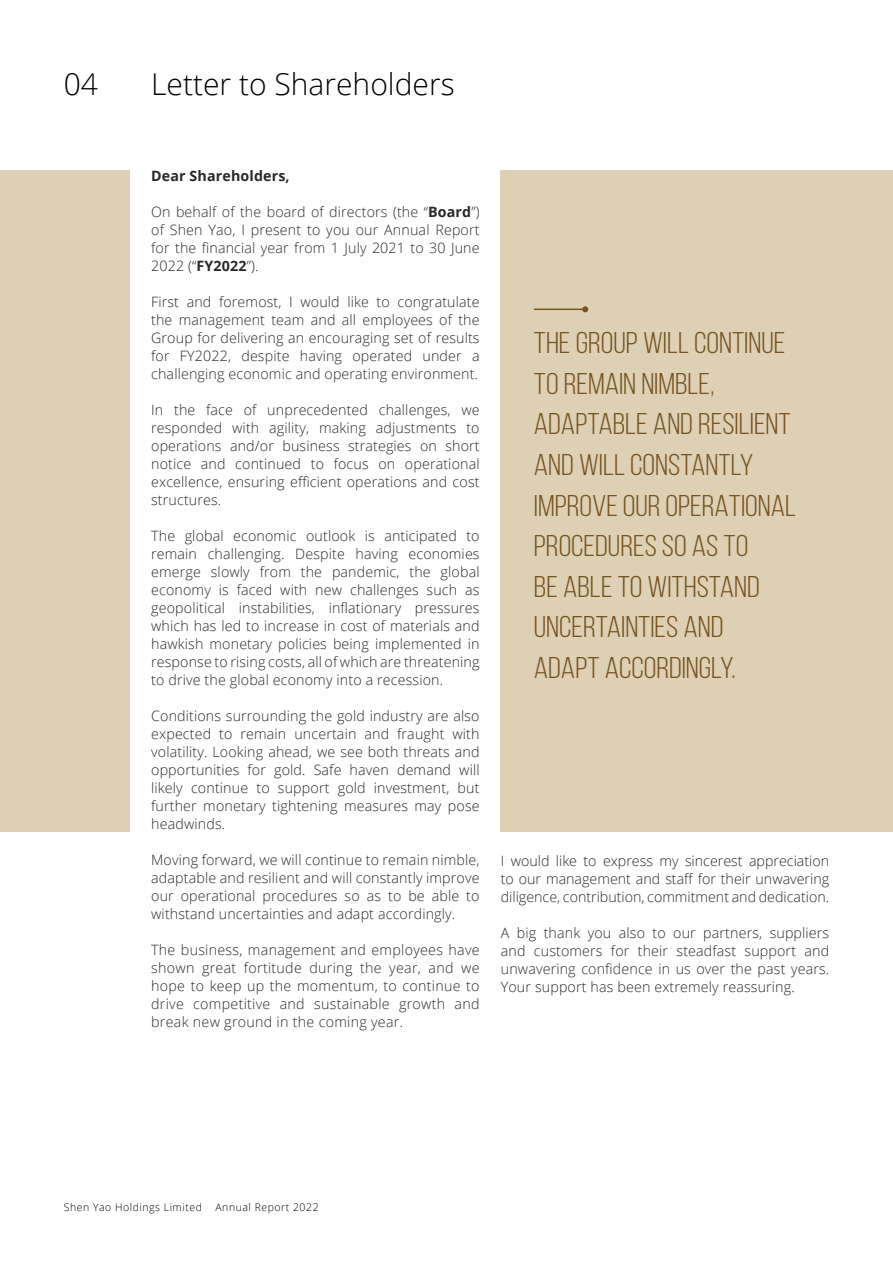
<style>
.page{position:relative;width:893px;height:1263px;background:#fff}
.page>*{position:absolute;margin:0;border:0;box-sizing:border-box;transform-origin:0 0}
.t1{font:30px/40.5px "Bebas Neue";color:#755422;scale:1.1 1}
.t2{font:300 30px "Open Sans";color:#000}
.t3{font:300 14.25px/18px "Open Sans";letter-spacing:.01em;color:#292829;text-align:justify}
.t4{font:700 14.25px "Open Sans";letter-spacing:.01em;color:#292829}
.t5{font:300 10.5px "Open Sans";letter-spacing:.05em;color:#000}
.s1{font-weight:700}
</style>
<div class="page">
<div style="left:501px;top:170px;width:392px;height:661px;background:#ded0b5"></div>
<div style="left:0;top:170px;width:130px;height:661px;background:#ded0b5"></div>
<hr style="left:534px;top:309px;width:51px;height:1px;background:#755422">
<svg style="left:582px;top:306px;width:6px;height:6px"></svg>
<h1 class="t2" style="left:64px;top:64px;width:36px">04</h1>
<h1 class="t2" style="left:151px;top:64px;width:305px">Letter to Shareholders</h1>
<p class="t4" style="left:151px;top:166px;width:140px">Dear Shareholders,</p>
<p class="t3" style="left:151px;top:202px;width:330px">On behalf of the board of directors (the “<span class="s1">Board</span>”) of Shen Yao, I present to you our Annual Report for the financial year from 1 July 2021 to 30 June 2022 (“<span class="s1">FY2022</span>”).</p>
<p class="t3" style="left:151px;top:292px;width:330px">First and foremost, I would like to congratulate the management team and all employees of the Group for delivering an encouraging set of results for FY2022, despite having operated under a challenging economic and operating environment.</p>
<p class="t3" style="left:151px;top:400px;width:330px">In the face of unprecedented challenges, we responded with agility, making adjustments to operations and/or business strategies on short notice and continued to focus on operational excellence, ensuring efficient operations and cost structures.</p>
<p class="t3" style="left:151px;top:526px;width:330px">The global economic outlook is anticipated to remain challenging. Despite having economies emerge slowly from the pandemic, the global economy is faced with new challenges such as geopolitical instabilities, inflationary pressures which has led to increase in cost of materials and hawkish monetary policies being implemented in response to rising costs, all of which are threatening to drive the global economy into a recession.</p>
<p class="t3" style="left:151px;top:706px;width:330px">Conditions surrounding the gold industry are also expected to remain uncertain and fraught with volatility. Looking ahead, we see both threats and opportunities for gold. Safe haven demand will likely continue to support gold investment, but further monetary tightening measures may pose headwinds.</p>
<p class="t3" style="left:151px;top:850px;width:330px">Moving forward, we will continue to remain nimble, adaptable and resilient and will constantly improve our operational procedures so as to be able to withstand uncertainties and adapt accordingly.</p>
<p class="t3" style="left:151px;top:940px;width:330px">The business, management and employees have shown great fortitude during the year, and we hope to keep up the momentum, to continue to drive competitive and sustainable growth and break new ground in the coming year.</p>
<h1 class="t1" style="left:534px;top:323px;width:240px">THE GROUP WILL CONTINUE<br>TO REMAIN NIMBLE,<br>ADAPTABLE AND RESILIENT<br>AND WILL CONSTANTLY<br>IMPROVE OUR OPERATIONAL<br>PROCEDURES SO AS TO<br>BE ABLE TO WITHSTAND<br>UNCERTAINTIES AND<br>ADAPT ACCORDINGLY.</h1>
<p class="t3" style="left:501px;top:851px;width:330px">I would like to express my sincerest appreciation to our management and staff for their unwavering diligence, contribution, commitment and dedication.</p>
<p class="t3" style="left:501px;top:923px;width:330px">A big thank you also to our partners, suppliers and customers for their steadfast support and unwavering confidence in us over the past years.<br>Your support has been extremely reassuring.</p>
<p class="t5" style="left:64px;top:1200px;width:140px">Shen Yao Holdings Limited</p>
<p class="t5" style="left:215px;top:1200px;width:105px">Annual Report 2022</p>
</div>
